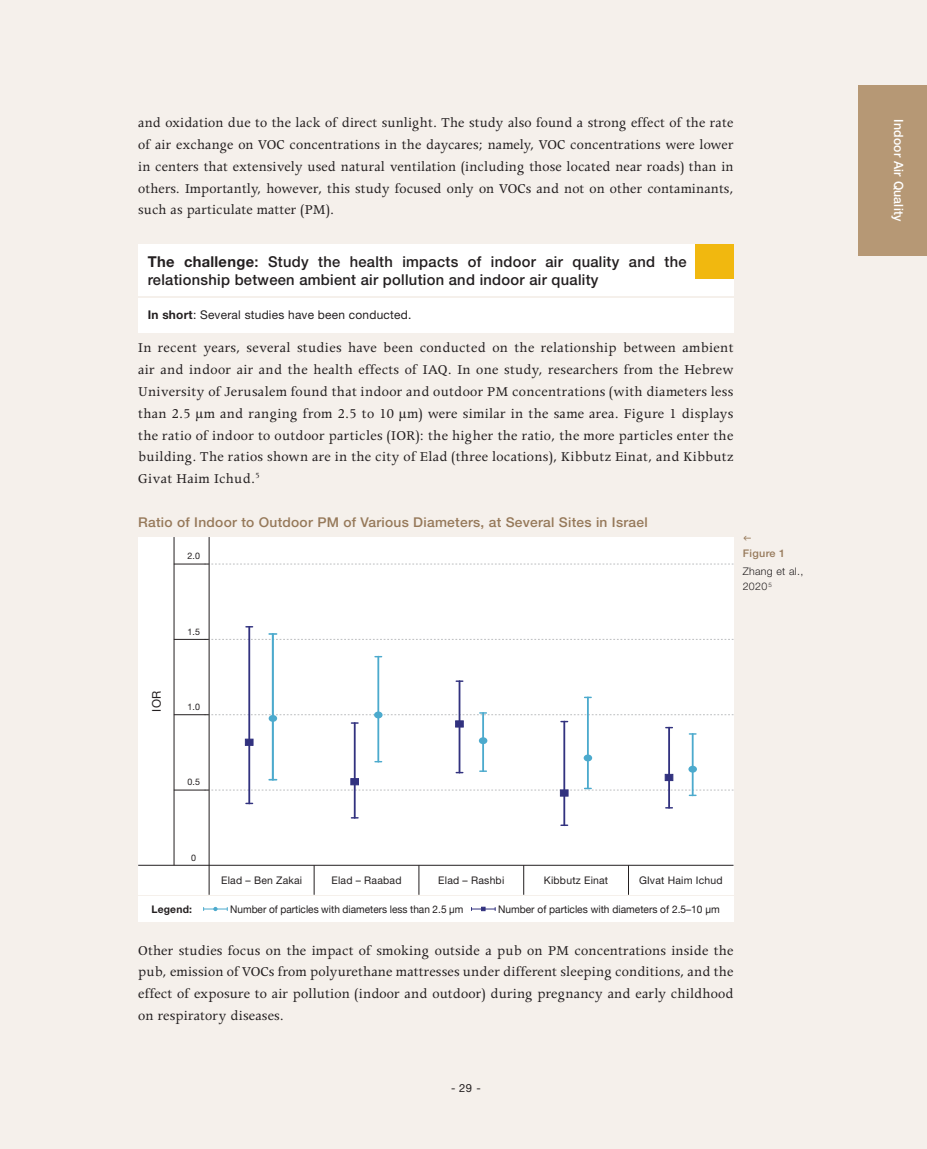
<style>
.page{position:relative;width:927px;height:1149px;background:#fff}
.page>*{position:absolute;margin:0;border:0;box-sizing:border-box;transform-origin:0 0}
.טקסט_רץ_אנגלית{font:15.3px/21.8px "Apollo";letter-spacing:.01em;color:#231f20;text-align:justify}
.אתגר_2020{font:500 15px/18px "Helvetica Neue";letter-spacing:.02em;color:#231f20}
.כותרת_לטבלה___גרף_אנ{font:500 13.5px "Helvetica Neue";letter-spacing:.02em;color:#96795a}
.t1{font:500 12.75px "Helvetica Neue";letter-spacing:.02em;color:#fff;scale:.96 1}
.אתגר_202_-_פירוט{font:12px "Helvetica Neue";letter-spacing:.02em;color:#231f20}
.טבלה_טקסט_לציר_y{font:12px "Helvetica Neue";color:#231f20}
.t2{font:11.25px "Helvetica Neue";color:#231f20}
.טבלה_טקסט_לציר_x{font:10.5px "Helvetica Neue";letter-spacing:.02em;color:#231f20}
.מקרא_2020{font:10.5px "Helvetica Neue";color:#231f20;scale:.96 1}
.מקרא_2020-2{font:10.5px "Helvetica Neue";color:#231f20}
.כותרת_לגרף_וטבלה_עבר{font:300 10.5px "Helvetica Neue";letter-spacing:.03em;color:#231f20}
.מקורות_כותרת_אנגלית{font:500 10.5px "Helvetica Neue";letter-spacing:.03em;color:#96795a}
.כותרת_מקרא_2020{font:700 10.5px "Helvetica Neue";letter-spacing:.02em;color:#231f20}
.טבלה_מספרים{font:9px "Helvetica Neue";color:#231f20}
.s1{font-weight:700}
</style>
<div class="page">
<div style="left:0;top:0;width:927px;height:1148px;background:#f5f0eb"></div>
<div style="left:858px;top:85px;width:69px;height:170px;background:#b69875"></div>
<div style="left:138px;top:298px;width:595px;height:34px;background:#fff"></div>
<div style="left:138px;top:244px;width:595px;height:52px;background:#fff"></div>
<div style="left:695px;top:244px;width:38px;height:35px;background:#f1b80f"></div>
<div style="left:138px;top:537px;width:595px;height:357px;background:#fff"></div>
<hr style="left:174px;top:537px;width:1px;height:328px;background:#231f20">
<svg style="left:314px;top:865px;width:1px;height:29px"></svg>
<svg style="left:419px;top:865px;width:1px;height:29px"></svg>
<svg style="left:523px;top:865px;width:1px;height:29px"></svg>
<svg style="left:628px;top:865px;width:1px;height:29px"></svg>
<hr style="left:138px;top:864px;width:595px;height:1px;background:#231f20">
<hr style="left:174px;top:714px;width:35px;height:1px;background:#231f20">
<svg style="left:211px;top:563px;width:522px;height:1px"></svg>
<hr style="left:174px;top:563px;width:35px;height:1px;background:#231f20">
<hr style="left:174px;top:789px;width:35px;height:1px;background:#231f20">
<hr style="left:174px;top:639px;width:35px;height:1px;background:#231f20">
<hr style="left:209px;top:537px;width:1px;height:357px;background:#231f20">
<div style="left:138px;top:896px;width:595px;height:25px;background:#fff"></div>
<svg style="left:471px;top:906px;width:25px;height:4px"></svg>
<svg style="left:203px;top:906px;width:25px;height:4px"></svg>
<hr style="left:248px;top:626px;width:2px;height:177px;background:#32327f">
<div style="left:245px;top:738px;width:8px;height:7px;background:#32327f;border:1px solid #32327f"></div>
<hr style="left:272px;top:633px;width:2px;height:146px;background:#4caacd">
<svg style="left:269px;top:778px;width:8px;height:2px"></svg>
<svg style="left:204px;top:633px;width:529px;height:7px"></svg>
<hr style="left:354px;top:722px;width:2px;height:95px;background:#32327f">
<div style="left:350px;top:778px;width:9px;height:7px;background:#32327f;border:1px solid #32327f"></div>
<hr style="left:377px;top:656px;width:2px;height:105px;background:#4caacd">
<hr style="left:459px;top:681px;width:1px;height:91px;background:#32327f">
<svg style="left:456px;top:771px;width:7px;height:2px"></svg>
<hr style="left:482px;top:712px;width:2px;height:59px;background:#4caacd">
<div style="left:479px;top:737px;width:8px;height:7px;background:#4caacd;border-radius:50%"></div>
<hr style="left:668px;top:727px;width:2px;height:80px;background:#32327f">
<div style="left:665px;top:773px;width:8px;height:7px;background:#32327f;border:1px solid #32327f"></div>
<hr style="left:692px;top:733px;width:2px;height:62px;background:#4caacd">
<div style="left:688px;top:765px;width:9px;height:7px;background:#4caacd;border-radius:50%"></div>
<hr style="left:563px;top:721px;width:2px;height:104px;background:#32327f">
<svg style="left:204px;top:712px;width:529px;height:22px"></svg>
<div style="left:560px;top:789px;width:8px;height:7px;background:#32327f"></div>
<hr style="left:587px;top:697px;width:2px;height:91px;background:#4caacd">
<svg style="left:204px;top:787px;width:529px;height:8px"></svg>
<div style="left:584px;top:754px;width:8px;height:7px;background:#4caacd;border-radius:50%"></div>
<p class="טקסט_רץ_אנגלית" style="left:138px;top:112px;width:597px">and oxidation due to the lack of direct sunlight. The study also found a strong effect of the rate of air exchange on VOC concentrations in the daycares; namely, VOC concentrations were lower in centers that extensively used natural ventilation (including those located near roads) than in others. Importantly, however, this study focused only on VOCs and not on other contaminants, such as particulate matter (PM).</p>
<p class="אתגר_2020" style="left:148px;top:252px;width:540px"><span class="s1">The challenge</span>: Study the health impacts of indoor air quality and the relationship between ambient air pollution and indoor air quality</p>
<p class="אתגר_202_-_פירוט" style="left:148px;top:307px;width:265px"><span class="s1">In short</span>: Several studies have been conducted.</p>
<p class="טקסט_רץ_אנגלית" style="left:138px;top:337px;width:597px">In recent years, several studies have been conducted on the relationship between ambient air and indoor air and the health effects of IAQ. In one study, researchers from the Hebrew University of Jerusalem found that indoor and outdoor PM concentrations (with diameters less than 2.5 µm and ranging from 2.5 to 10 µm) were similar in the same area. Figure 1 displays the ratio of indoor to outdoor particles (IOR): the higher the ratio, the more particles enter the building. The ratios shown are in the city of Elad (three locations), Kibbutz Einat, and Kibbutz Givat Haim Ichud.<sup>5</sup></p>
<p class="כותרת_לטבלה___גרף_אנ" style="left:138px;top:513px;width:511px">Ratio of Indoor to Outdoor PM of Various Diameters, at Several Sites in Israel</p>
<p class="טבלה_מספרים" style="left:187px;top:550px;width:14px">2.0</p>
<p class="מקורות_כותרת_אנגלית" style="left:743px;top:547px;width:44px">Figure 1</p>
<p class="כותרת_לגרף_וטבלה_עבר" style="left:743px;top:564px;width:62px">Zhang et al.,</p>
<p class="כותרת_לגרף_וטבלה_עבר" style="left:743px;top:579px;width:31px">2020 <sup>5</sup></p>
<p class="טבלה_מספרים" style="left:187px;top:626px;width:14px">1.5</p>
<p class="טבלה_טקסט_לציר_y" style="left:149px;top:711px;width:22px;rotate:-90deg">IOR</p>
<p class="טבלה_מספרים" style="left:187px;top:701px;width:14px">1.0</p>
<p class="טבלה_מספרים" style="left:187px;top:776px;width:14px">0.5</p>
<p class="טבלה_מספרים" style="left:191px;top:851px;width:6px">0</p>
<p class="טבלה_טקסט_לציר_x" style="left:221px;top:873px;width:83px">Elad – Ben Zakai</p>
<p class="טבלה_טקסט_לציר_x" style="left:331px;top:873px;width:72px">Elad – Raabad</p>
<p class="טבלה_טקסט_לציר_x" style="left:438px;top:873px;width:68px">Elad – Rashbi</p>
<p class="טבלה_טקסט_לציר_x" style="left:544px;top:873px;width:66px">Kibbutz Einat</p>
<p class="טבלה_טקסט_לציר_x" style="left:639px;top:873px;width:85px">GIvat Haim Ichud</p>
<p class="כותרת_מקרא_2020" style="left:151px;top:902px;width:42px">Legend:</p>
<p class="מקרא_2020" style="left:230px;top:901px;width:244px">Number of particles with diameters less than 2.5 µm</p>
<p class="מקרא_2020-2" style="left:498px;top:901px;width:223px">Number of particles with diameters of 2.5–10 µm</p>
<p class="טקסט_רץ_אנגלית" style="left:138px;top:939px;width:597px">Other studies focus on the impact of smoking outside a pub on PM concentrations inside the pub, emission of VOCs from polyurethane mattresses under different sleeping conditions, and the effect of exposure to air pollution (indoor and outdoor) during pregnancy and early childhood on respiratory diseases.</p>
<p class="t2" style="left:451px;top:1080px;width:31px">- 29 -</p>
<p class="t1" style="left:906px;top:119px;width:108px;rotate:90deg">Indoor Air Quality</p>
</div>
